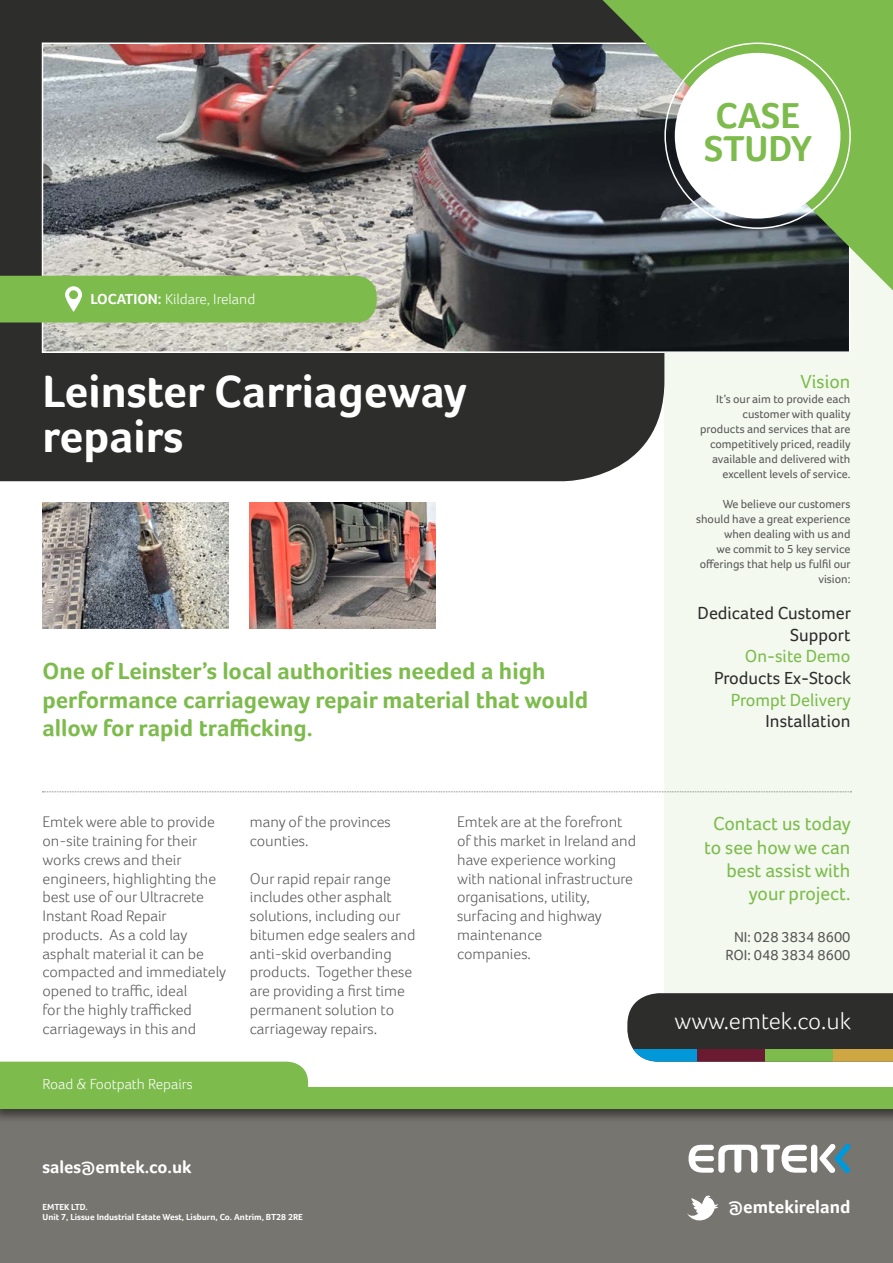
<style>
.page{position:relative;width:893px;height:1263px;background:#fff}
.page>*{position:absolute;margin:0;border:0;box-sizing:border-box;transform-origin:0 0}
.t1{font:700 46.5px/45px "Foco";color:#fff}
.t2{font:700 37.05px/33px "Foco";color:#7cbb4c}
.t3{font:300 24.3px "Foco";color:#fff}
.t4{font:700 24px/28.8px "Foco";color:#7cbb4c}
.t5{font:19.5px/23.4px "Foco";color:#7cbb4c;text-align:right}
.t6{font:700 18.45px "Foco";color:#fff}
.t7{font:18px/21.6px "Foco";color:#2d2d2c;text-align:right}
.t8{font:18px "Foco";color:#7cbb4c}
.t9{font:700 18px "Foco";color:#fff}
.t10{font:300 15.75px/18.8px "Foco";color:#575756}
.t11{font:300 15px "Foco";color:#fff}
.t12{font:15px/18px "Foco";color:#575756;text-align:center}
.t13{font:12px/15px "Foco";color:#575756;text-align:right}
.t14{font:700 9px/10.8px "Foco";color:#fff}
.s1{font-weight:700}
</style>
<div class="page">
<div style="left:664px;top:0;width:229px;height:993px;background:#f4f9f0"></div>
<div style="left:0;top:0;width:664px;height:481px;background:#2d2d2c"></div>
<div style="left:0;top:1108px;width:893px;height:155px;background:#777570"></div>
<svg style="left:819px;top:1144px;width:32px;height:29px"></svg>
<div style="left:811px;top:1145px;width:6px;height:28px;background:#fff;border-radius:3px"></div>
<svg style="left:688px;top:1144px;width:119px;height:29px"></svg>
<svg style="left:687px;top:1195px;width:31px;height:26px"></svg>
<img style="left:45px;top:46px;width:802px;height:304px">
<div style="left:42px;top:43px;width:808px;height:310px;border:2px solid #fff"></div>
<img style="left:43px;top:502px;width:186px;height:126px">
<img style="left:250px;top:502px;width:186px;height:126px">
<div style="left:0;top:1084px;width:893px;height:39px;background:#000;opacity:.5"></div>
<div style="left:0;top:1086px;width:893px;height:22px;background:#7cbb4c"></div>
<div style="left:0;top:1062px;width:308px;height:24px;background:#7cbb4c"></div>
<div style="left:627px;top:993px;width:266px;height:57px;background:#2d2d2c"></div>
<svg style="left:633px;top:1050px;width:64px;height:12px"></svg>
<div style="left:697px;top:1050px;width:68px;height:12px;background:#6a1b32"></div>
<div style="left:765px;top:1050px;width:68px;height:12px;background:#7cbb4c"></div>
<div style="left:833px;top:1050px;width:60px;height:12px;background:#cfa742"></div>
<div style="left:0;top:276px;width:377px;height:46px;background:#7cbb4c"></div>
<svg style="left:43px;top:791px;width:808px;height:1px"></svg>
<svg style="left:602px;top:0;width:291px;height:290px;background:#658554"></svg>
<div style="left:675px;top:53px;width:165px;height:166px;background:#fff;border-radius:50%"></div>
<h2 class="t2" style="left:704px;top:98px;width:110px">CASE<br>STUDY</h2>
<p class="t11" style="left:91px;top:290px;width:166px"><span class="s1">LOCATION:</span> Kildare, Ireland</p>
<h1 class="t1" style="left:43px;top:368px;width:426px">Leinster Carriageway repairs</h1>
<h3 class="t4" style="left:43px;top:656px;width:547px">One of Leinster’s local authorities needed a high performance carriageway repair material that would allow for rapid trafficking.</h3>
<p class="t10" style="left:43px;top:813px;width:185px">Emtek were able to provide on-site training for their works crews and their engineers, highlighting the best use of our Ultracrete<br>Instant Road Repair products. As a cold lay asphalt material it can be compacted and immediately opened to traffic, ideal<br>for the highly trafficked carriageways in this and</p>
<p class="t10" style="left:250px;top:812px;width:143px">many of the provinces counties.</p>
<p class="t10" style="left:250px;top:869px;width:167px">Our rapid repair range includes other asphalt solutions, including our bitumen edge sealers and anti-skid overbanding products. Together these are providing a first time permanent solution to carriageway repairs.</p>
<p class="t11" style="left:43px;top:1076px;width:152px">Road &amp; Footpath Repairs</p>
<p class="t9" style="left:43px;top:1156px;width:151px">sales@emtek.co.uk</p>
<p class="t14" style="left:43px;top:1201px;width:262px">EMTEK LTD.<br>Unit 7, Lissue Industrial Estate West, Lisburn, Co. Antrim, BT28 2RE</p>
<p class="t10" style="left:457px;top:812px;width:181px">Emtek are at the forefront of this market in Ireland and have experience working with national infrastructure organisations, utility, surfacing and highway maintenance<br>companies.</p>
<p class="t5" style="left:800px;top:369px;width:51px">Vision</p>
<p class="t13" style="left:700px;top:391px;width:152px">It’s our aim to provide each customer with quality products and services that are competitively priced, readily available and delivered with excellent levels of service.</p>
<p class="t13" style="left:696px;top:496px;width:156px">We believe our customers should have a great experience when dealing with us and<br>we commit to 5 key service offerings that help us fulfil our vision:</p>
<p class="t7" style="left:698px;top:602px;width:155px">Dedicated Customer<br>Support</p>
<p class="t8" style="left:745px;top:646px;width:107px">On-site Demo</p>
<p class="t7" style="left:714px;top:667px;width:138px">Products Ex-Stock</p>
<p class="t8" style="left:731px;top:689px;width:122px">Prompt Delivery</p>
<p class="t7" style="left:766px;top:710px;width:86px">Installation</p>
<p class="t5" style="left:704px;top:812px;width:148px">Contact us today to see how we can best assist with your project.</p>
<p class="t12" style="left:725px;top:928px;width:126px">NI: 028 3834 8600<br>ROI: 048 3834 8600</p>
<h3 class="t3" style="left:675px;top:1007px;width:178px">www.emtek.co.uk</h3>
<p class="t6" style="left:729px;top:1196px;width:123px">@emtekireland</p>
</div>
